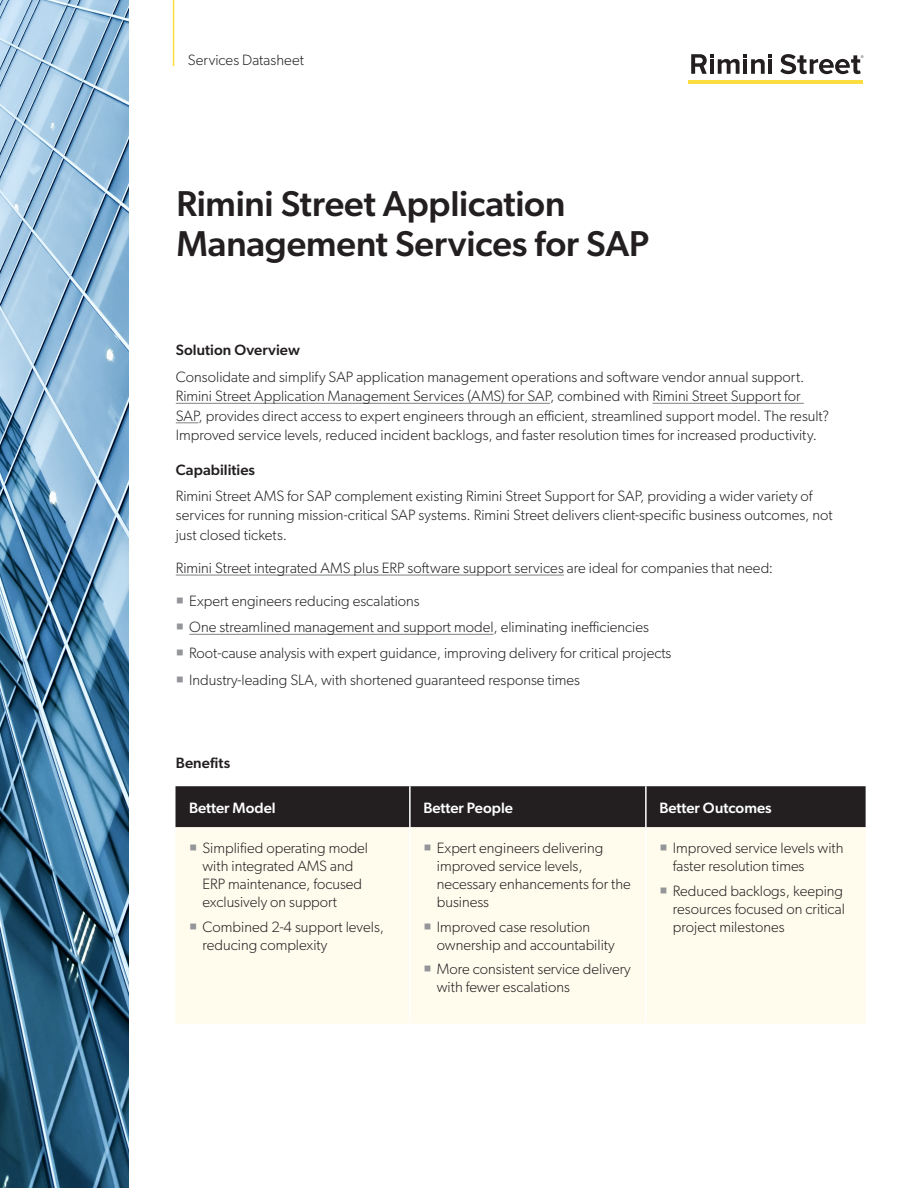
<style>
.page{position:relative;width:918px;height:1188px;background:#fff}
.page>*{position:absolute;margin:0;border:0;box-sizing:border-box;transform-origin:0 0}
.H1_Headline_Gibson_M{font:500 36px/40.5px "Gibson";letter-spacing:-.005em;color:#231f20}
.Body_Copy_Light_10_1{font:300 15px/18px "Gibson";color:#231f20}
.Chart_Graph_Titles_M{font:500 15px "Gibson";color:#fff}
.H3_Gibson_Med_10_14{font:500 15px "Gibson";letter-spacing:.005em;color:#231f20}
</style>
<div class="page">
<hr style="left:176px;top:403px;width:374px;height:1px;background:#808285">
<hr style="left:652px;top:403px;width:152px;height:1px;background:#808285">
<svg style="left:176px;top:423px;width:22px;height:1px"></svg>
<hr style="left:176px;top:575px;width:388px;height:1px;background:#808285">
<hr style="left:189px;top:634px;width:305px;height:1px;background:#808285">
<svg style="left:691px;top:54px;width:81px;height:20px"></svg>
<hr style="left:768px;top:59px;width:4px;height:15px;background:#231f20">
<svg style="left:780px;top:54px;width:83px;height:20px"></svg>
<hr style="left:688px;top:80px;width:175px;height:4px;background:#fbdd40">
<hr style="left:173px;top:0;width:1px;height:66px;background:#fbdd40">
<img style="left:0;top:0;width:129px;height:1188px">
<div style="left:176px;top:786px;width:690px;height:41px;background:#231f20"></div>
<div style="left:176px;top:827px;width:690px;height:197px;background:#fffcee"></div>
<hr style="left:409px;top:786px;width:2px;height:41px;background:#fff">
<hr style="left:645px;top:786px;width:2px;height:41px;background:#fff">
<hr style="left:409px;top:827px;width:2px;height:197px;background:#fff">
<hr style="left:645px;top:827px;width:2px;height:197px;background:#fff">
<svg style="left:190px;top:844px;width:6px;height:6px"></svg>
<svg style="left:190px;top:923px;width:6px;height:6px"></svg>
<svg style="left:425px;top:844px;width:5px;height:6px"></svg>
<svg style="left:425px;top:923px;width:5px;height:6px"></svg>
<svg style="left:425px;top:966px;width:5px;height:6px"></svg>
<svg style="left:661px;top:844px;width:5px;height:6px"></svg>
<svg style="left:661px;top:887px;width:5px;height:6px"></svg>
<p class="Body_Copy_Light_10_1" style="left:188px;top:51px;width:118px">Services Datasheet</p>
<p class="H1_Headline_Gibson_M" style="left:176px;top:183px;width:474px">Rimini Street Application<br>Management Services for SAP</p>
<p class="H3_Gibson_Med_10_14" style="left:176px;top:341px;width:126px">Solution Overview</p>
<p class="Body_Copy_Light_10_1" style="left:176px;top:367px;width:655px;line-height:19.5px">Consolidate and simplify SAP application management operations and software vendor annual support.<br>Rimini Street Application Management Services (AMS) for SAP, combined with Rimini Street Support for SAP, provides direct access to expert engineers through an efficient, streamlined support model. The result?<br>Improved service levels, reduced incident backlogs, and faster resolution times for increased productivity.</p>
<p class="H3_Gibson_Med_10_14" style="left:176px;top:461px;width:81px">Capabilities</p>
<p class="Body_Copy_Light_10_1" style="left:176px;top:486px;width:658px;line-height:19.5px">Rimini Street AMS for SAP complement existing Rimini Street Support for SAP, providing a wider variety of services for running mission-critical SAP systems. Rimini Street delivers client-specific business outcomes, not just closed tickets.</p>
<p class="Body_Copy_Light_10_1" style="left:176px;top:559px;width:599px">Rimini Street integrated AMS plus ERP software support services are ideal for companies that need:</p>
<p class="Body_Copy_Light_10_1" style="left:189px;top:592px;width:232px">Expert engineers reducing escalations</p>
<p class="Body_Copy_Light_10_1" style="left:189px;top:618px;width:461px">One streamlined management and support model, eliminating inefficiencies</p>
<p class="Body_Copy_Light_10_1" style="left:189px;top:644px;width:484px">Root-cause analysis with expert guidance, improving delivery for critical projects</p>
<p class="Body_Copy_Light_10_1" style="left:189px;top:670px;width:392px">Industry-leading SLA, with shortened guaranteed response times</p>
<p class="H3_Gibson_Med_10_14" style="left:176px;top:754px;width:56px">Benefits</p>
<p class="Chart_Graph_Titles_M" style="left:189px;top:799px;width:88px">Better Model</p>
<p class="Chart_Graph_Titles_M" style="left:423px;top:799px;width:91px">Better People</p>
<p class="Chart_Graph_Titles_M" style="left:659px;top:799px;width:114px">Better Outcomes</p>
<p class="Body_Copy_Light_10_1" style="left:202px;top:838px;width:167px">Simplified operating model with integrated AMS and<br>ERP maintenance, focused exclusively on support</p>
<p class="Body_Copy_Light_10_1" style="left:202px;top:917px;width:183px">Combined 2-4 support levels, reducing complexity</p>
<p class="Body_Copy_Light_10_1" style="left:437px;top:838px;width:196px">Expert engineers delivering improved service levels, necessary enhancements for the business</p>
<p class="Body_Copy_Light_10_1" style="left:437px;top:917px;width:179px">Improved case resolution ownership and accountability</p>
<p class="Body_Copy_Light_10_1" style="left:437px;top:960px;width:195px">More consistent service delivery with fewer escalations</p>
<p class="Body_Copy_Light_10_1" style="left:673px;top:838px;width:172px">Improved service levels with faster resolution times</p>
<p class="Body_Copy_Light_10_1" style="left:673px;top:881px;width:174px">Reduced backlogs, keeping resources focused on critical project milestones</p>
</div>
